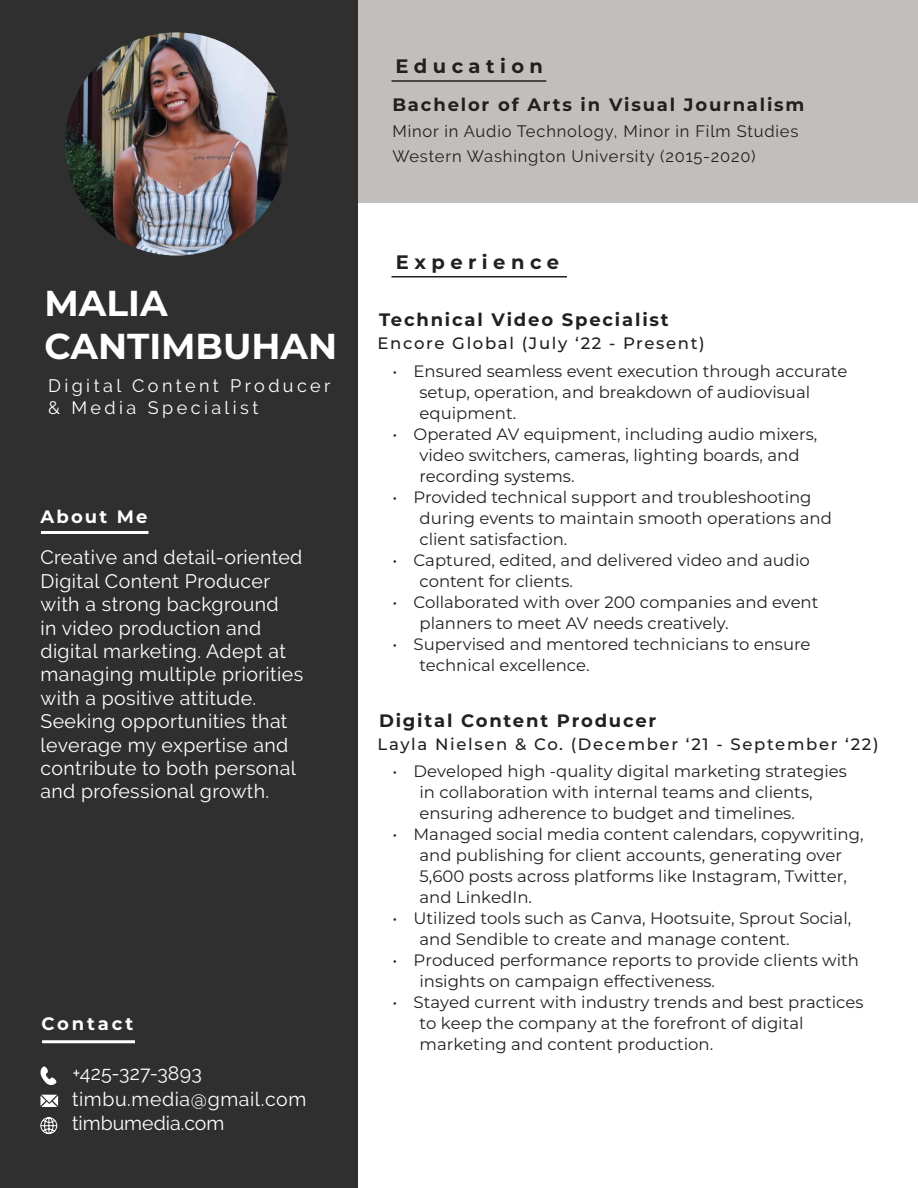
<style>
.page{position:relative;width:918px;height:1188px;background:#fff}
.page>*{position:absolute;margin:0;border:0;box-sizing:border-box;transform-origin:0 0}
.t1{font:700 36px "Montserrat";color:#fff}
.t2{font:19.5px/23.4px "Raleway";letter-spacing:.02em;color:#fff}
.t3{font:700 19.5px "Montserrat";letter-spacing:.28em;color:#231f20}
.t4{font:19.5px "Raleway";color:#fff}
.t5{font:700 18px "Montserrat";letter-spacing:.1em;color:#231f20}
.t6{font:18px/21.6px "Raleway";letter-spacing:.19em;color:#fff}
.t7{font:700 18px "Montserrat";letter-spacing:.14em;color:#fff}
.t8{font:700 18px "Montserrat";letter-spacing:.16em;color:#fff}
.t9{font:16.5px/21px "Montserrat";color:#231f20}
.t10{font:16.5px "Raleway";letter-spacing:.05em;color:#231f20}
.t11{font:500 16.5px "Montserrat";letter-spacing:.1em;color:#231f20}
</style>
<div class="page">
<div style="left:0;top:0;width:918px;height:202px;background:#c1bebc"></div>
<div style="left:0;top:0;width:357px;height:1188px;background:#2e2f2e"></div>
<hr style="left:392px;top:80px;width:154px;height:2px;background:#231f20">
<hr style="left:392px;top:276px;width:175px;height:2px;background:#231f20">
<hr style="left:41px;top:531px;width:107px;height:3px;background:#fff">
<hr style="left:42px;top:1040px;width:93px;height:3px;background:#fff">
<img style="left:65px;top:32px;width:223px;height:224px;border-radius:112px">
<svg style="left:40px;top:1040px;width:17px;height:45px"></svg>
<svg style="left:41px;top:1095px;width:17px;height:12px"></svg>
<svg style="left:40px;top:1117px;width:18px;height:17px"></svg>
<p class="t1" style="left:45px;top:277px;width:125px">MALIA</p>
<p class="t1" style="left:45px;top:320px;width:294px">CANTIMBUHAN</p>
<p class="t6" style="left:48px;top:375px;width:284px">Digital Content Producer &amp; Media Specialist</p>
<p class="t7" style="left:40px;top:504px;width:108px">About Me</p>
<p class="t2" style="left:40px;top:546px;width:264px">Creative and detail-oriented<br>Digital Content Producer with a strong background<br>in video production and digital marketing. Adept at managing multiple priorities with a positive attitude.<br>Seeking opportunities that leverage my expertise and contribute to both personal and professional growth.</p>
<p class="t8" style="left:41px;top:1011px;width:94px">Contact</p>
<p class="t2" style="left:72px;top:1061px;width:131px">+425-327-3893</p>
<p class="t2" style="left:72px;top:1087px;width:236px">timbu.media@gmail.com</p>
<p class="t4" style="left:72px;top:1112px;width:154px">timbumedia.com</p>
<p class="t3" style="left:395px;top:52px;width:149px">Education</p>
<p class="t5" style="left:392px;top:92px;width:414px">Bachelor of Arts in Visual Journalism</p>
<p class="t10" style="left:392px;top:121px;width:408px">Minor in Audio Technology, Minor in Film Studies</p>
<p class="t10" style="left:392px;top:146px;width:365px">Western Washington University (2015-2020)</p>
<p class="t3" style="left:396px;top:248px;width:165px">Experience</p>
<p class="t5" style="left:379px;top:307px;width:291px">Technical Video Specialist</p>
<p class="t11" style="left:378px;top:332px;width:329px">Encore Global (July ‘22 - Present)</p>
<p class="t9" style="left:420px;top:360px;width:429px;text-indent:-27px">• Ensured seamless event execution through accurate setup, operation, and breakdown of audiovisual equipment.</p>
<p class="t9" style="left:420px;top:423px;width:399px;text-indent:-27px">• Operated AV equipment, including audio mixers, video switchers, cameras, lighting boards, and recording systems.</p>
<p class="t9" style="left:420px;top:486px;width:414px;text-indent:-27px">• Provided technical support and troubleshooting during events to maintain smooth operations and client satisfaction.</p>
<p class="t9" style="left:420px;top:549px;width:392px;text-indent:-27px">• Captured, edited, and delivered video and audio content for clients.</p>
<p class="t9" style="left:420px;top:591px;width:400px;text-indent:-27px">• Collaborated with over 200 companies and event planners to meet AV needs creatively.</p>
<p class="t9" style="left:420px;top:633px;width:392px;text-indent:-27px">• Supervised and mentored technicians to ensure technical excellence.</p>
<p class="t5" style="left:379px;top:708px;width:279px">Digital Content Producer</p>
<p class="t11" style="left:378px;top:732px;width:503px">Layla Nielsen &amp; Co. (December ‘21 - September ‘22)</p>
<p class="t9" style="left:420px;top:761px;width:429px;text-indent:-27px">• Developed high -quality digital marketing strategies in collaboration with internal teams and clients, ensuring adherence to budget and timelines.</p>
<p class="t9" style="left:420px;top:824px;width:445px;text-indent:-27px">• Managed social media content calendars, copywriting, and publishing for client accounts, generating over 5,600 posts across platforms like Instagram, Twitter, and LinkedIn.</p>
<p class="t9" style="left:420px;top:908px;width:433px;text-indent:-27px">• Utilized tools such as Canva, Hootsuite, Sprout Social, and Sendible to create and manage content.</p>
<p class="t9" style="left:420px;top:950px;width:441px;text-indent:-27px">• Produced performance reports to provide clients with insights on campaign effectiveness.</p>
<p class="t9" style="left:420px;top:992px;width:445px;text-indent:-27px">• Stayed current with industry trends and best practices to keep the company at the forefront of digital marketing and content production.</p>
</div>
